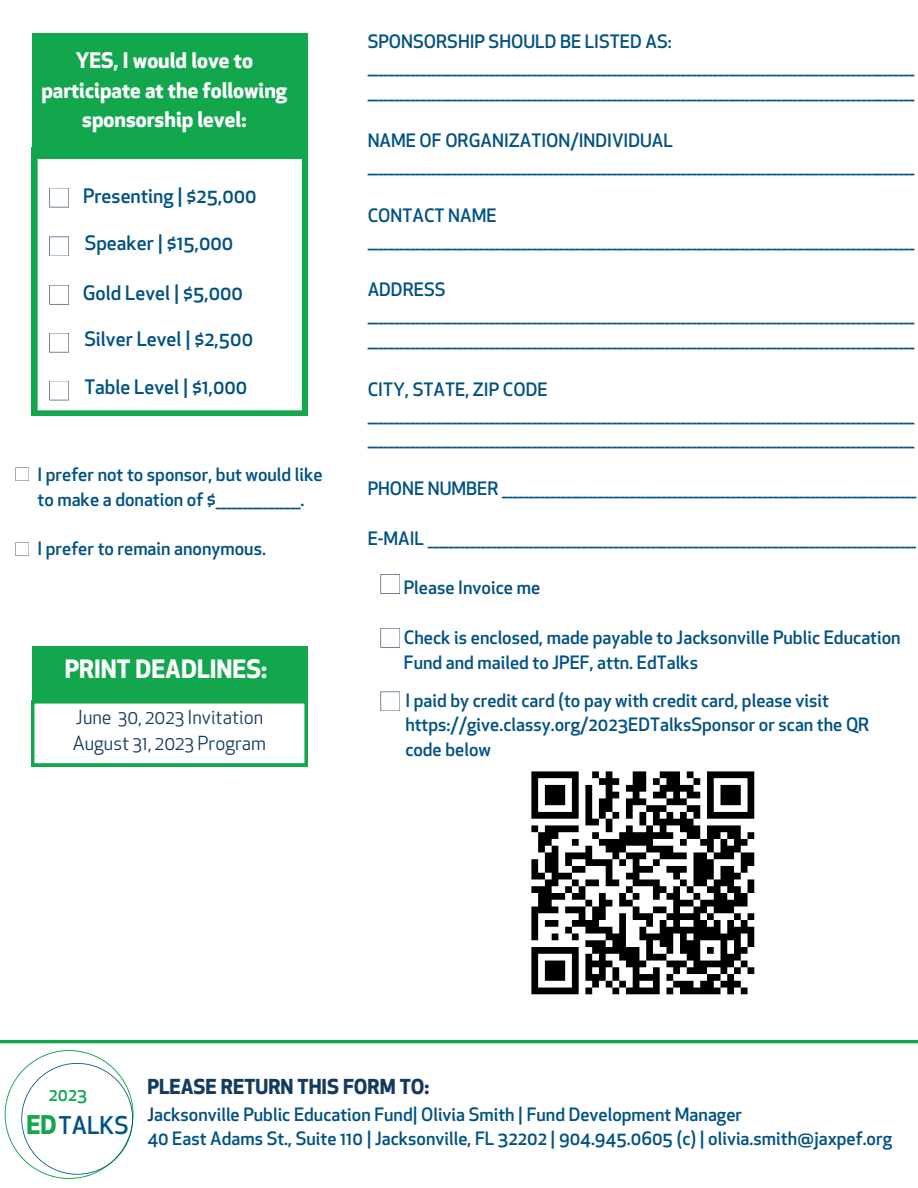
<style>
.page{position:relative;width:918px;height:1188px;background:#fff}
.page>*{position:absolute;margin:0;border:0;box-sizing:border-box;transform-origin:0 0}
.t1{font:700 24.75px "Apex New";color:#fff}
.t2{font:500 23.85px "Apex New";color:#005282}
.t3{font:700 21px/29.2px "Apex New";color:#fff;text-align:center}
.t4{font:700 20.1px "Apex New";color:#153a5f}
.t5{font:500 19.5px "Apex New";color:#005282}
.t6{font:18.9px "Apex New";color:#153a5f}
.t7{font:500 18px/24.9px "Apex New";color:#005282}
.t8{font:500 17.25px "Apex New";color:#12a64d}
.s1{font-weight:700;font-size:25.2px;color:#12a64d}
.s2{color:#153a5f}
</style>
<div class="page">
<svg style="left:32px;top:147px;width:276px;height:269px"></svg>
<div style="left:32px;top:33px;width:275px;height:125px;background:#12a64d"></div>
<svg style="left:49px;top:188px;width:20px;height:19px"></svg>
<svg style="left:49px;top:237px;width:20px;height:19px"></svg>
<svg style="left:49px;top:333px;width:20px;height:19px"></svg>
<svg style="left:49px;top:285px;width:20px;height:20px"></svg>
<svg style="left:49px;top:381px;width:20px;height:19px"></svg>
<svg style="left:380px;top:574px;width:20px;height:20px"></svg>
<svg style="left:380px;top:692px;width:20px;height:19px"></svg>
<svg style="left:380px;top:628px;width:20px;height:20px"></svg>
<svg style="left:16px;top:467px;width:13px;height:14px"></svg>
<svg style="left:16px;top:542px;width:13px;height:14px"></svg>
<svg style="left:31px;top:700px;width:277px;height:67px"></svg>
<div style="left:32px;top:647px;width:275px;height:54px;background:#12a64d"></div>
<hr style="left:0;top:1040px;width:918px;height:3px;background:#12a64d">
<svg style="left:5px;top:1050px;width:129px;height:129px"></svg>
<svg style="left:531px;top:771px;width:224px;height:224px"></svg>
<p class="t3" style="left:41px;top:48px;width:247px">YES, I would love to participate at the following sponsorship level:</p>
<p class="t5" style="left:83px;top:188px;width:175px">Presenting | $25,000</p>
<p class="t5" style="left:85px;top:235px;width:150px">Speaker | $15,000</p>
<p class="t5" style="left:83px;top:285px;width:162px">Gold Level | $5,000</p>
<p class="t5" style="left:84px;top:331px;width:170px">Silver Level | $2,500</p>
<p class="t5" style="left:84px;top:379px;width:164px">Table Level | $1,000</p>
<p class="t7" style="left:38px;top:464px;width:287px">I prefer not to sponsor, but would like to make a donation of $________________.</p>
<p class="t7" style="left:38px;top:538px;width:230px">I prefer to remain anonymous.</p>
<p class="t1" style="left:65px;top:659px;width:204px">PRINT DEADLINES:</p>
<p class="t6" style="left:76px;top:710px;width:189px">June 30, 2023 Invitation</p>
<p class="t6" style="left:73px;top:736px;width:195px">August 31, 2023 Program</p>
<p class="t7" style="left:368px;top:31px;width:548px">SPONSORSHIP SHOULD BE LISTED AS: _______________________________________________________________________________________________________</p>
<p class="t7" style="left:368px;top:81px;width:548px">_______________________________________________________________________________________________________</p>
<p class="t7" style="left:368px;top:131px;width:548px">NAME OF ORGANIZATION/INDIVIDUAL _______________________________________________________________________________________________________</p>
<p class="t7" style="left:368px;top:205px;width:548px">CONTACT NAME _______________________________________________________________________________________________________</p>
<p class="t7" style="left:368px;top:280px;width:548px">ADDRESS _______________________________________________________________________________________________________ _______________________________________________________________________________________________________</p>
<p class="t7" style="left:368px;top:379px;width:548px">CITY, STATE, ZIP CODE _______________________________________________________________________________________________________ _______________________________________________________________________________________________________</p>
<p class="t7" style="left:368px;top:478px;width:550px">PHONE NUMBER ______________________________________________________________________________</p>
<p class="t7" style="left:368px;top:528px;width:550px">E-MAIL ____________________________________________________________________________________________</p>
<p class="t7" style="left:404px;top:577px;width:138px">Please Invoice me</p>
<p class="t7" style="left:404px;top:627px;width:498px">Check is enclosed, made payable to Jacksonville Public Education</p>
<p class="t7" style="left:404px;top:652px;width:296px">Fund and mailed to JPEF, attn. EdTalks</p>
<p class="t7" style="left:405px;top:690px;width:466px">I paid by credit card (to pay with credit card, please visit https://give.classy.org/2023EDTalksSponsor or scan the QR code below</p>
<p class="t8" style="left:49px;top:1088px;width:40px">2023</p>
<p class="t2" style="left:27px;top:1116px;width:104px"><span class="s1">ED</span>TALKS</p>
<p class="t4" style="left:147px;top:1079px;width:283px">PLEASE RETURN THIS FORM TO:</p>
<p class="t7" style="left:147px;top:1104px;width:596px"><span class="s2">J</span>acksonville Public Education Fund| Olivia Smith | Fund Development Manager</p>
<p class="t7" style="left:147px;top:1128px;width:746px">40 East Adams St., Suite 110 | Jacksonville, FL 32202 | 904.945.0605 (c) | olivia.smith@jaxpef.org</p>
</div>
